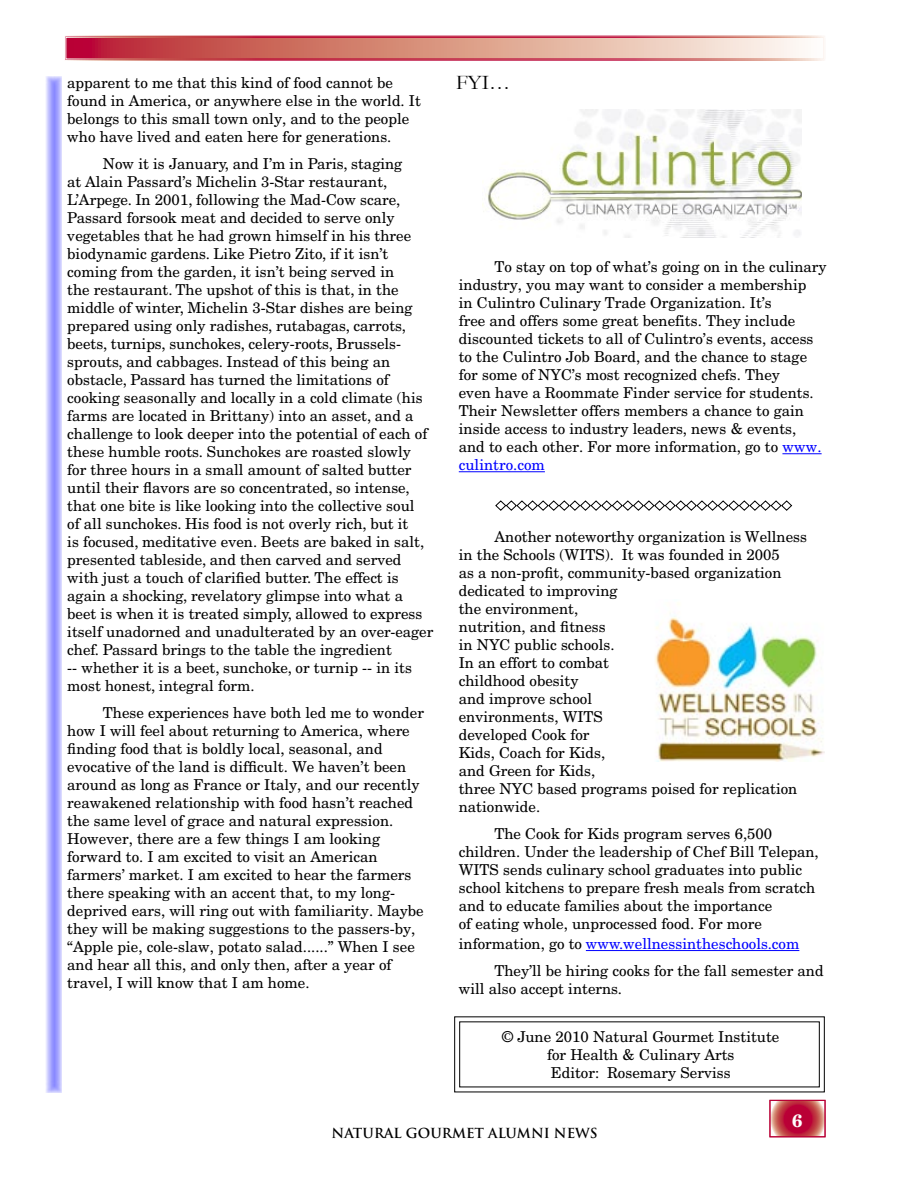
<style>
.page{position:relative;width:918px;height:1188px;background:#fff}
.page>*{position:absolute;margin:0;border:0;box-sizing:border-box;transform-origin:0 0}
.Heading_1{font:21px "Garamond";color:#000}
.t1{font:700 18px "New Century Schlbk";color:#fff}
.t2{font:15px/18px "New Century Schlbk";color:#000}
.t3{font:15px "New Century Schlbk";color:#00f}
.t4{font:700 13.5px "Trajan";color:#000}
.s1{color:#00f}
.s2{color:#000}
</style>
<div class="page">
<svg style="left:65px;top:36px;width:760px;height:24px;background:#d88883"></svg>
<svg style="left:46px;top:76px;width:16px;height:1017px;background:#b2b2ff"></svg>
<svg style="left:772px;top:1102px;width:51px;height:33px;background:#c43c50"></svg>
<div style="left:770px;top:1100px;width:55px;height:37px;border:1px solid #b90035"></div>
<svg style="left:454px;top:1016px;width:371px;height:77px"></svg>
<hr style="left:782px;top:453px;width:40px;height:1px;background:#00f">
<hr style="left:459px;top:471px;width:86px;height:1px;background:#00f">
<hr style="left:586px;top:950px;width:213px;height:1px;background:#00f">
<img style="left:655px;top:604px;width:170px;height:158px">
<svg style="left:495px;top:500px;width:298px;height:11px"></svg>
<img style="left:483px;top:109px;width:318px;height:128px">
<p class="t2" style="left:67px;top:73px;width:355px">apparent to me that this kind of food cannot be found in America, or anywhere else in the world. It belongs to this small town only, and to the people who have lived and eaten here for generations.</p>
<p class="t2" style="left:67px;top:154px;width:368px;text-indent:36px">Now it is January, and I’m in Paris, staging<br>at Alain Passard’s Michelin 3-Star restaurant, L’Arpege. In 2001, following the Mad-Cow scare, Passard forsook meat and decided to serve only vegetables that he had grown himself in his three biodynamic gardens. Like Pietro Zito, if it isn’t coming from the garden, it isn’t being served in<br>the restaurant. The upshot of this is that, in the middle of winter, Michelin 3-Star dishes are being prepared using only radishes, rutabagas, carrots, beets, turnips, sunchokes, celery-roots, Brussels&shy;sprouts, and cabbages. Instead of this being an obstacle, Passard has turned the limitations of cooking seasonally and locally in a cold climate (his farms are located in Brittany) into an asset, and a challenge to look deeper into the potential of each of these humble roots. Sunchokes are roasted slowly for three hours in a small amount of salted butter until their flavors are so concentrated, so intense, that one bite is like looking into the collective soul<br>of all sunchokes. His food is not overly rich, but it<br>is focused, meditative even. Beets are baked in salt, presented tableside, and then carved and served with just a touch of clarified butter. The effect is again a shocking, revelatory glimpse into what a beet is when it is treated simply, allowed to express itself unadorned and unadulterated by an over-eager chef. Passard brings to the table the ingredient<br>-- whether it is a beet, sunchoke, or turnip -- in its most honest, integral form.</p>
<p class="t2" style="left:67px;top:703px;width:358px;text-indent:36px">These experiences have both led me to wonder how I will feel about returning to America, where finding food that is boldly local, seasonal, and evocative of the land is difficult. We haven’t been around as long as France or Italy, and our recently reawakened relationship with food hasn’t reached the same level of grace and natural expression.<br>However, there are a few things I am looking forward to. I am excited to visit an American farmers’ market. I am excited to hear the farmers there speaking with an accent that, to my long&shy;deprived ears, will ring out with familiarity. Maybe they will be making suggestions to the passers-by, “Apple pie, cole-slaw, potato salad......” When I see and hear all this, and only then, after a year of travel, I will know that I am home.</p>
<p class="Heading_1" style="left:456px;top:70px;width:56px">FYI…</p>
<p class="t2" style="left:459px;top:258px;width:369px;text-indent:36px">To stay on top of what’s going on in the culinary industry, you may want to consider a membership<br>in Culintro Culinary Trade Organization. It’s<br>free and offers some great benefits. They include discounted tickets to all of Culintro’s events, access to the Culintro Job Board, and the chance to stage for some of NYC’s most recognized chefs. They<br>even have a Roommate Finder service for students.<br>Their Newsletter offers members a chance to gain inside access to industry leaders, news &amp; events,<br>and to each other. For more information, go to <span class="s1">www. culintro.com</span></p>
<p class="t2" style="left:459px;top:528px;width:350px;text-indent:36px">Another noteworthy organization is Wellness in the Schools (WITS). It was founded in 2005<br>as a non-profit, community-based organization dedicated to improving<br>the environment,<br>nutrition, and fitness<br>in NYC public schools.<br>In an effort to combat<br>childhood obesity<br>and improve school<br>environments, WITS<br>developed Cook for<br>Kids, Coach for Kids,<br>and Green for Kids,<br>three NYC based programs poised for replication nationwide.</p>
<p class="t2" style="left:459px;top:825px;width:362px;text-indent:36px">The Cook for Kids program serves 6,500 children. Under the leadership of Chef Bill Telepan, WITS sends culinary school graduates into public school kitchens to prepare fresh meals from scratch and to educate families about the importance<br>of eating whole, unprocessed food. For more</p>
<p class="t3" style="left:459px;top:935px;width:342px"><span class="s2">information, go to</span> www.wellnessintheschools.com</p>
<p class="t2" style="left:459px;top:962px;width:366px;text-indent:36px">They’ll be hiring cooks for the fall semester and will also accept interns.</p>
<p class="t2" style="left:502px;top:1028px;width:279px;text-align:center">© June 2010 Natural Gourmet Institute for Health &amp; Culinary Arts<br>Editor: Rosemary Serviss</p>
<p class="t4" style="left:332px;top:1125px;width:268px">NATURAL GOURMET ALUMNI NEWS</p>
<p class="t1" style="left:792px;top:1109px;width:12px">6</p>
</div>
